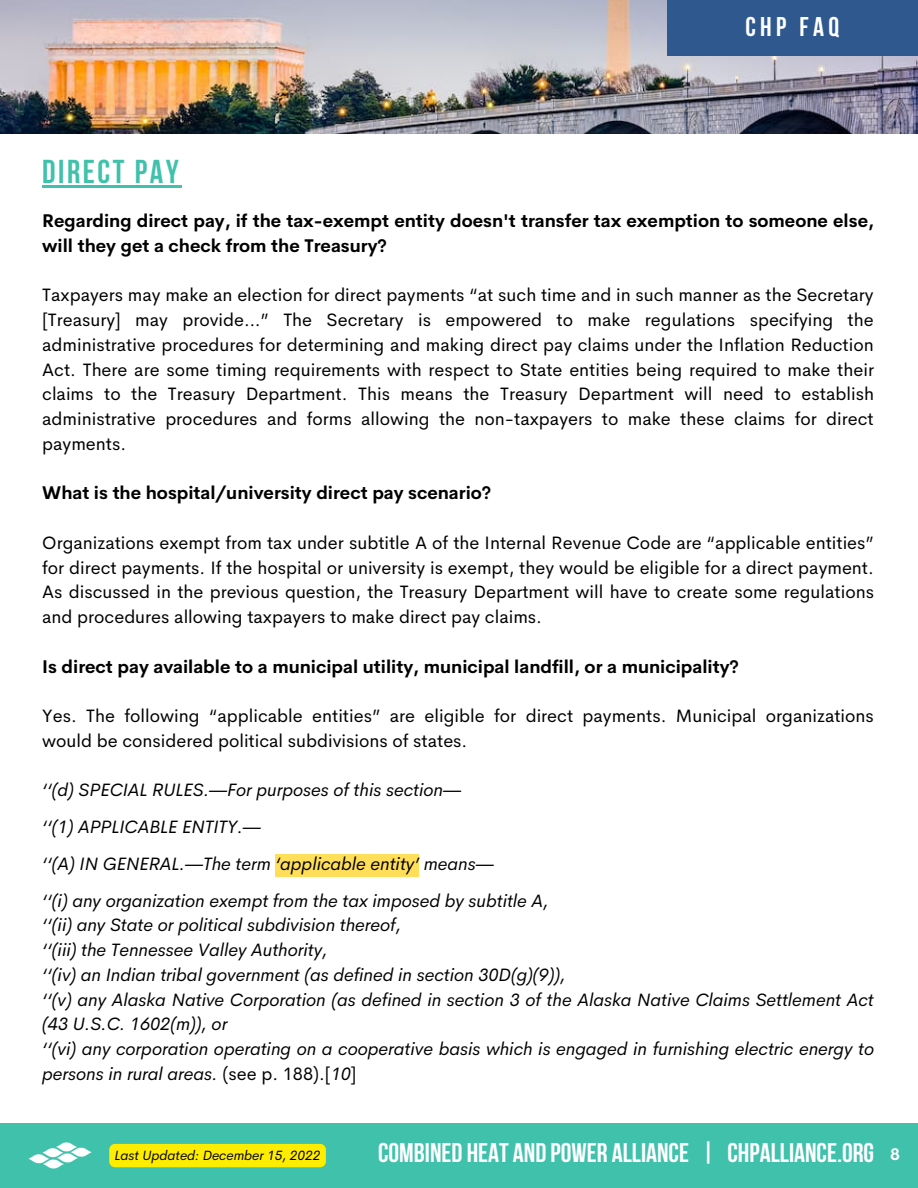
<style>
.page{position:relative;width:918px;height:1188px;background:#fff}
.page>*{position:absolute;margin:0;border:0;box-sizing:border-box;transform-origin:0 0}
.t1{font:700 33px "Bebas Neue";letter-spacing:.075em;color:#40c1ac}
.t2{font:700 27px "Bebas Neue";color:#fff}
.t3{font:18px/24.8px "Cerebri Sans";color:#000;text-align:justify}
.t4{font:italic 18px/24.8px "Cerebri Sans";color:#000}
.t5{font:700 18px/24.8px "Cerebri Sans";color:#000}
.t6{font:700 16.5px "Cerebri Sans";color:#fff}
.t7{font:italic 13.5px "Cerebri Sans";color:#000}
.s1{font-style:normal}
</style>
<div class="page">
<div style="left:0;top:1123px;width:918px;height:65px;background:#40c1ac"></div>
<img style="left:28px;top:1142px;width:63px;height:27px">
<img style="left:0;top:0;width:918px;height:134px">
<div style="left:667px;top:0;width:250px;height:55px;background:#2f588f"></div>
<div style="left:275px;top:854px;width:144px;height:23px;background:#ffde59"></div>
<hr style="left:42px;top:185px;width:139px;height:2px;background:#40c1ac">
<div style="left:109px;top:1144px;width:217px;height:23px;background:#ffed00;border-radius:6px"></div>
<h1 class="t1" style="left:42px;top:158px;width:138px">DIRECT PAY</h1>
<h2 class="t2" style="left:745px;top:16px;width:95px">CHP FAQ</h2>
<p class="t5" style="left:42px;top:209px;width:833px">Regarding direct pay, if the tax-exempt entity doesn't transfer tax exemption to someone else, will they get a check from the Treasury?</p>
<p class="t3" style="left:42px;top:283px;width:833px">Taxpayers may make an election for direct payments “at such time and in such manner as the Secretary [Treasury] may provide…” The Secretary is empowered to make regulations specifying the administrative procedures for determining and making direct pay claims under the Inflation Reduction Act. There are some timing requirements with respect to State entities being required to make their claims to the Treasury Department. This means the Treasury Department will need to establish administrative procedures and forms allowing the non-taxpayers to make these claims for direct payments.</p>
<p class="t5" style="left:42px;top:481px;width:451px">What is the hospital/university direct pay scenario?</p>
<p class="t3" style="left:42px;top:530px;width:833px">Organizations exempt from tax under subtitle A of the Internal Revenue Code are “applicable entities” for direct payments. If the hospital or university is exempt, they would be eligible for a direct payment.<br>As discussed in the previous question, the Treasury Department will have to create some regulations and procedures allowing taxpayers to make direct pay claims.</p>
<p class="t5" style="left:42px;top:654px;width:698px">Is direct pay available to a municipal utility, municipal landfill, or a municipality?</p>
<p class="t3" style="left:42px;top:704px;width:833px">Yes. The following “applicable entities” are eligible for direct payments. Municipal organizations would be considered political subdivisions of states.</p>
<p class="t4" style="left:42px;top:772px;width:508px;line-height:36.8px">‘‘(d) SPECIAL RULES.—For purposes of this section—<br>‘‘(1) APPLICABLE ENTITY.—<br>‘‘(A) IN GENERAL.—The term ‘applicable entity’ means—<br>‘‘(i) any organization exempt from the tax imposed by subtitle A,</p>
<p class="t4" style="left:42px;top:913px;width:833px">‘‘(ii) any State or political subdivision thereof,<br>‘‘(iii) the Tennessee Valley Authority,<br>‘‘(iv) an Indian tribal government (as defined in section 30D(g)(9)),<br>‘‘(v) any Alaska Native Corporation (as defined in section 3 of the Alaska Native Claims Settlement Act (43 U.S.C. 1602(m)), or<br>‘‘(vi) any corporation operating on a cooperative basis which is engaged in furnishing electric energy to persons in rural areas. <span class="s1">(see p. 188).[</span>10<span class="s1">]</span></p>
<h2 class="t2" style="left:378px;top:1142px;width:497px">COMBINED HEAT AND POWER ALLIANCE | CHPALLIANCE.ORG</h2>
<p class="t7" style="left:115px;top:1147px;width:207px">Last Updated: December 15, 2022</p>
<p class="t6" style="left:890px;top:1144px;width:11px">8</p>
</div>
